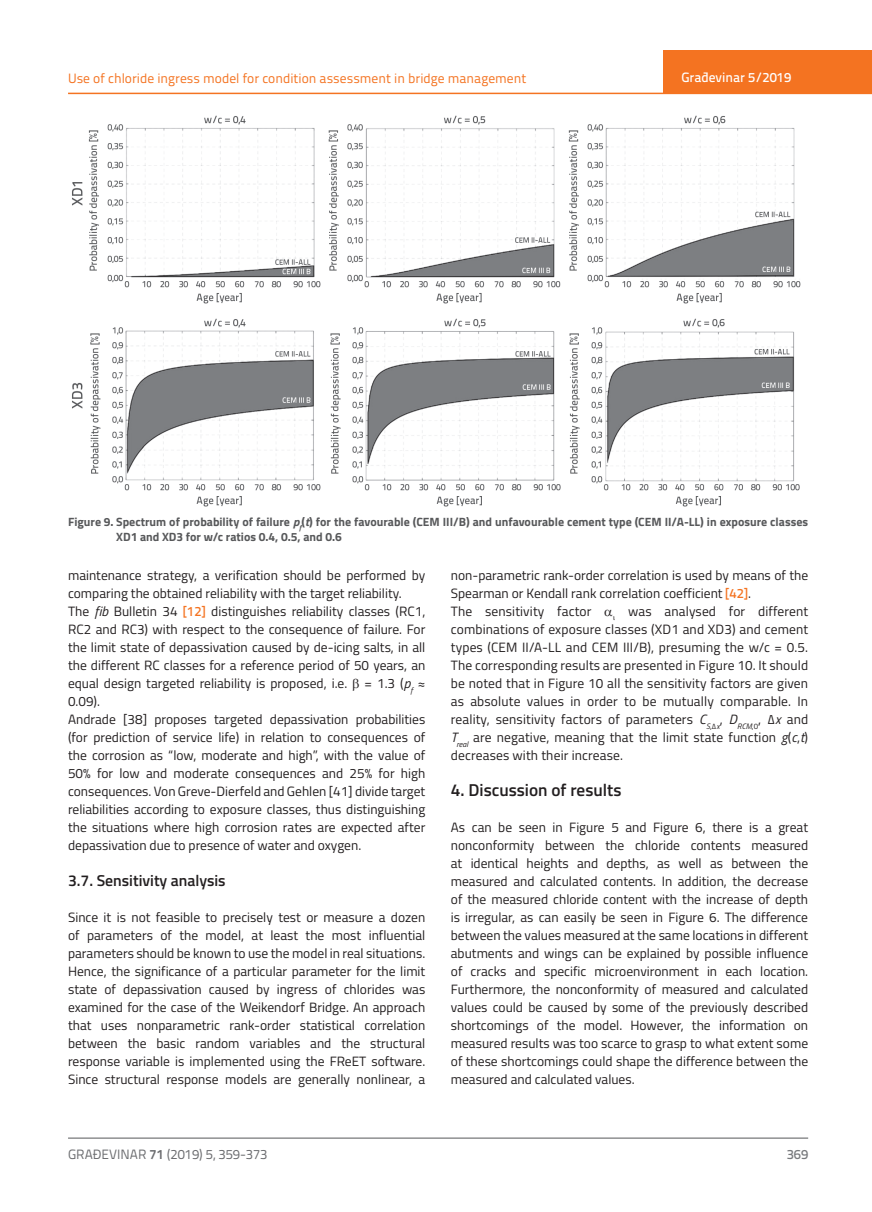
<style>
.page{position:relative;width:872px;height:1212px;background:#fff}
.page>*{position:absolute;margin:0;border:0;box-sizing:border-box;transform-origin:0 0}
.t1{font:600 17.25px "Titillium";color:#231f20}
.t2{font:600 15.75px "Titillium";color:#231f20}
.t3{font:13.5px/18px "Titillium";color:#231f20}
.t4{font:13.5px "Titillium Text 22 L";color:#f47321}
.t5{font:13.5px "Titillium Text 22 L";color:#6c6d70}
.t6{font:500 13.5px "Titillium Text 22 L";color:#fff}
.t7{font:500 13.5px "Titillium Text 22 L";color:#787a7d}
.t8{font:700 12px/15px "Titillium";color:#57585a}
.s1{font-style:italic}
.s2{font-family:"Titillium Text 22 L";font-weight:500;color:#f47321}
.s3{font-weight:700}
</style>
<div class="page">
<hr style="left:68px;top:93px;width:804px;height:1px;background:#f47321">
<div style="left:663px;top:50px;width:209px;height:44px;background:#f47321"></div>
<hr style="left:68px;top:1138px;width:740px;height:1px;background:#57585a">
<img style="left:72px;top:115px;width:729px;height:392px">
<p class="t4" style="left:68px;top:68px;width:460px">Use of chloride ingress model for condition assessment in bridge management</p>
<p class="t6" style="left:681px;top:67px;width:111px">Građevinar 5/2019</p>
<p class="t8" style="left:116px;top:514px;width:693px;text-indent:-48px">Figure 9. Spectrum of probability of failure <span class="s1">p</span><sub>f</sub>(<span class="s1">t</span>) for the favourable (CEM III/B) and unfavourable cement type (CEM II/A-LL) in exposure classes<br>XD1 and XD3 for w/c ratios 0.4, 0.5, and 0.6</p>
<p class="t3" style="left:68px;top:565px;width:359px">maintenance strategy, a verification should be performed by comparing the obtained reliability with the target reliability.<br>The <span class="s1">fib</span> Bulletin 34 <span class="s2">[12]</span> distinguishes reliability classes (RC1, RC2 and RC3) with respect to the consequence of failure. For the limit state of depassivation caused by de-icing salts, in all the different RC classes for a reference period of 50 years, an equal design targeted reliability is proposed, i.e.</p>
<p class="t3" style="left:365px;top:674px;width:62px">= 1.3 (<span class="s1">p</span><sub>f</sub> ≈</p>
<p class="t3" style="left:68px;top:692px;width:359px">0.09).<br>Andrade [38] proposes targeted depassivation probabilities (for prediction of service life) in relation to consequences of the corrosion as “low, moderate and high”, with the value of 50% for low and moderate consequences and 25% for high consequences. Von Greve-Dierfeld and Gehlen [41] divide target reliabilities according to exposure classes, thus distinguishing the situations where high corrosion rates are expected after depassivation due to presence of water and oxygen.</p>
<p class="t2" style="left:68px;top:869px;width:159px">3.7. Sensitivity analysis</p>
<p class="t3" style="left:68px;top:908px;width:359px;text-align:justify">Since it is not feasible to precisely test or measure a dozen of parameters of the model, at least the most influential parameters should be known to use the model in real situations.<br>Hence, the significance of a particular parameter for the limit state of depassivation caused by ingress of chlorides was examined for the case of the Weikendorf Bridge. An approach that uses nonparametric rank-order statistical correlation between the basic random variables and the structural response variable is implemented using the FReET software.<br>Since structural response models are generally nonlinear, a</p>
<p class="t3" style="left:451px;top:565px;width:359px">non-parametric rank-order correlation is used by means of the<br>Spearman or Kendall rank correlation coefficient <span class="s2">[42]</span>.<br>The sensitivity factor</p>
<p class="t3" style="left:451px;top:602px;width:359px;text-align:justify;text-indent:177px">was analysed for different combinations of exposure classes (XD1 and XD3) and cement types (CEM II/A-LL and CEM III/B), presuming the w/c = 0.5.<br>The corresponding results are presented in Figure 10. It should be noted that in Figure 10 all the sensitivity factors are given as absolute values in order to be mutually comparable. In reality, sensitivity factors of parameters <span class="s1">C</span><sub>S</sub><sub>,Δ</sub><sub>x</sub>, <span class="s1">D</span><sub>RCM</sub><sub>,0</sub>, Δ<span class="s1">x</span> and <span class="s1">T</span><sub>real</sub> are negative, meaning that the limit state function <span class="s1">g</span>(<span class="s1">c</span>,<span class="s1">t</span>) decreases with their increase.</p>
<p class="t1" style="left:451px;top:777px;width:172px">4. Discussion of results</p>
<p class="t3" style="left:451px;top:818px;width:359px;text-align:justify">As can be seen in Figure 5 and Figure 6, there is a great nonconformity between the chloride contents measured at identical heights and depths, as well as between the measured and calculated contents. In addition, the decrease of the measured chloride content with the increase of depth is irregular, as can easily be seen in Figure 6. The difference between the values measured at the same locations in different abutments and wings can be explained by possible influence of cracks and specific microenvironment in each location.<br>Furthermore, the nonconformity of measured and calculated values could be caused by some of the previously described shortcomings of the model. However, the information on measured results was too scarce to grasp to what extent some of these shortcomings could shape the difference between the measured and calculated values.</p>
<p class="t5" style="left:68px;top:1144px;width:201px">GRAĐEVINAR <span class="s3">71</span> (2019) 5, 359-373</p>
<p class="t7" style="left:786px;top:1144px;width:23px">369</p>
</div>
